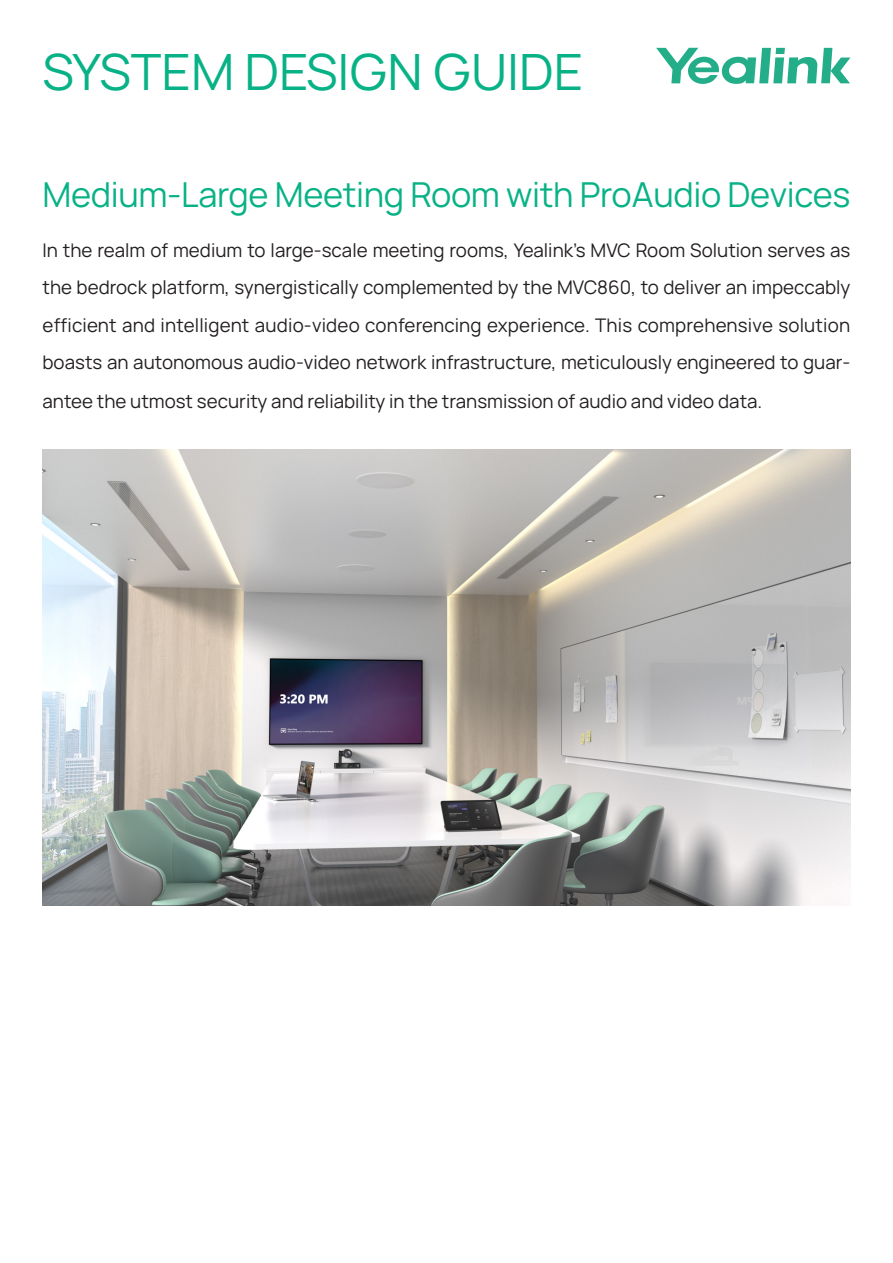
<style>
.page{position:relative;width:893px;height:1263px;background:#fff}
.page>*{position:absolute;margin:0;border:0;box-sizing:border-box;transform-origin:0 0}
.t1{font:48px "Manrope 3";color:#08b286}
.t2{font:33px "Manrope 3";letter-spacing:-.01em;color:#08b286}
.t3{font:18px/37.8px "Manrope 3";color:#231f20;text-align:justify}
</style>
<div class="page">
<img style="left:43px;top:449px;width:807px;height:457px">
<svg style="left:656px;top:48px;width:194px;height:36px"></svg>
<p class="t1" style="left:43px;top:42px;width:542px">SYSTEM DESIGN GUIDE</p>
<p class="t2" style="left:43px;top:174px;width:809px">Medium-Large Meeting Room with ProAudio Devices</p>
<p class="t3" style="left:43px;top:231px;width:809px">In the realm of medium to large-scale meeting rooms, Yealink’s MVC Room Solution serves as the bedrock platform, synergistically complemented by the MVC860, to deliver an impeccably efficient and intelligent audio-video conferencing experience. This comprehensive solution boasts an autonomous audio-video network infrastructure, meticulously engineered to guar&shy;antee the utmost security and reliability in the transmission of audio and video data.</p>
</div>
